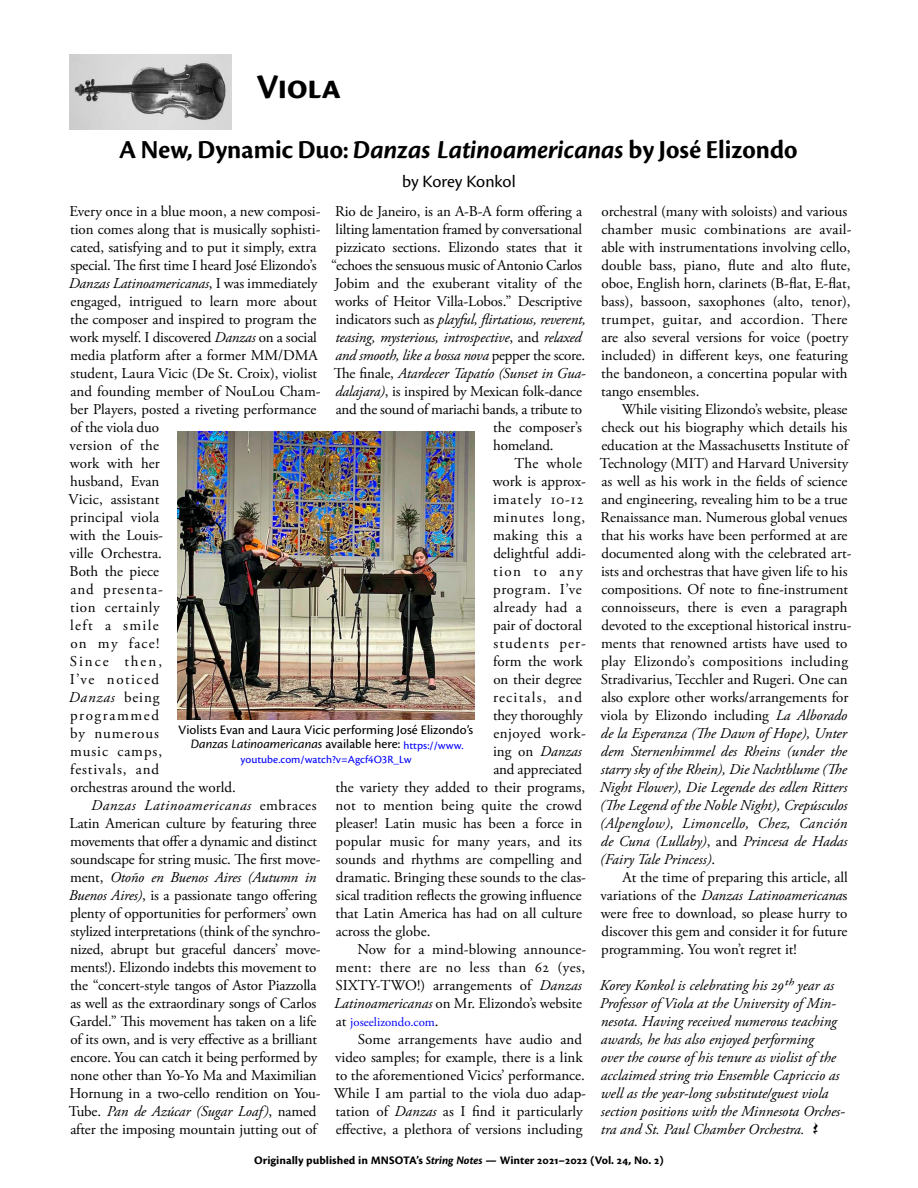
<style>
.page{position:relative;width:918px;height:1188px;background:#fff}
.page>*{position:absolute;margin:0;border:0;box-sizing:border-box;transform-origin:0 0}
.t1{font:36px "Cronos Pro Bold Disp";color:#000}
.t2{font:27px "Cronos Pro Bold Disp";color:#000}
.t3{font:18px "Cronos Pro";color:#000}
.t4{font:15px/18px "Adobe Garamond Pro";color:#000}
.t5{font:italic 15px/18px "Adobe Garamond Pro";color:#000}
.t6{font:15px "Adobe Garamond Pro";letter-spacing:-.02em;color:#000}
.t7{font:15px "Adobe Garamond Pro";letter-spacing:.03em;color:#000}
.t8{font:15px "Adobe Garamond Pro";letter-spacing:.065em;color:#000}
.t9{font:15px "Adobe Garamond Pro";letter-spacing:.05em;color:#000}
.t10{font:15px "Adobe Garamond Pro";letter-spacing:.045em;color:#000}
.t11{font:15px "Adobe Garamond Pro";letter-spacing:.075em;color:#000}
.t12{font:15px "Adobe Garamond Pro";letter-spacing:.085em;color:#000}
.t13{font:15px "Adobe Garamond Pro";letter-spacing:.035em;color:#000}
.t14{font:15px "Adobe Garamond Pro";letter-spacing:.02em;color:#000}
.t15{font:15px "Adobe Garamond Pro";letter-spacing:.095em;color:#000}
.t16{font:13.5px "Cronos Pro Capt";color:#000}
.t17{font:italic 13.5px "Cronos Pro";letter-spacing:-.005em;color:#000}
.t18{font:12.75px "Adobe Garamond Pro";color:#00f}
.t19{font:12px "Cronos Pro Bold Capt";color:#000}
.t20{font:11.55px "Cronos Pro Capt";color:#00f}
.s1{font-family:"Cronos Pro Bold Disp It"}
.s2{font-style:normal}
.s3{font-style:italic}
.s4{font-size:15px;color:#000}
.s5{font-family:"Metronome";font-style:normal}
.s6{font-family:"Cronos Pro Capt";font-style:normal}
.s7{font-family:"Cronos Pro Capt";font-style:normal;font-size:11.55px;color:#00f}
.s8{font-family:"Cronos Pro";font-weight:700;font-style:italic}
</style>
<div class="page">
<img style="left:70px;top:54px;width:162px;height:76px">
<img style="left:178px;top:432px;width:297px;height:288px">
<h1 class="t1" style="left:257px;top:66px;width:86px">Viola</h1>
<h2 class="t2" style="left:119px;top:134px;width:680px">A New, Dynamic Duo: <span class="s1">Danzas Latinoamericanas</span> by José Elizondo</h2>
<p class="t3" style="left:402px;top:171px;width:115px">by Korey Konkol</p>
<p class="t4" style="left:335px;top:203px;width:248px">Rio de Janeiro, is an A-B-A form offering a</p>
<p class="t4" style="left:336px;top:221px;width:248px">lilting lamentation framed by conversational</p>
<p class="t4" style="left:336px;top:239px;width:248px">pizzicato sections. Elizondo states that it</p>
<p class="t6" style="left:331px;top:256px;width:252px">“echoes the sensuous music of Antonio Carlos</p>
<p class="t4" style="left:335px;top:275px;width:249px">Jobim and the exuberant vitality of the</p>
<p class="t4" style="left:335px;top:293px;width:248px">works of Heitor Villa-Lobos.” Descriptive</p>
<p class="t5" style="left:336px;top:311px;width:252px"><span class="s2">indicators such as</span> playful, flirtatious, reverent,</p>
<p class="t5" style="left:335px;top:329px;width:248px">teasing, mysterious, introspective<span class="s2">, and</span> relaxed</p>
<p class="t5" style="left:335px;top:347px;width:251px">and smooth, like a bossa nova <span class="s2">pepper the score.</span></p>
<p class="t5" style="left:334px;top:365px;width:253px"><span class="s2">The finale,</span> Atardecer Tapatío (Sunset in Gua-</p>
<p class="t4" style="left:335px;top:383px;width:248px"><span class="s3">dalajara)</span>, is inspired by Mexican folk-dance</p>
<p class="t6" style="left:336px;top:400px;width:248px">and the sound of mariachi bands, a tribute to</p>
<p class="t4" style="left:493px;top:419px;width:90px">the composer’s</p>
<p class="t4" style="left:493px;top:437px;width:62px">homeland.</p>
<p class="t4" style="left:514px;top:455px;width:69px">The whole</p>
<p class="t4" style="left:493px;top:473px;width:95px">work is approx-</p>
<p class="t8" style="left:493px;top:490px;width:92px">imately 10-12</p>
<p class="t9" style="left:493px;top:508px;width:94px">minutes long,</p>
<p class="t14" style="left:493px;top:526px;width:91px">making this a</p>
<p class="t4" style="left:493px;top:545px;width:94px">delightful addi-</p>
<p class="t15" style="left:493px;top:562px;width:91px">tion to any</p>
<p class="t10" style="left:493px;top:580px;width:90px">program. I’ve</p>
<p class="t7" style="left:493px;top:598px;width:90px">already had a</p>
<p class="t4" style="left:493px;top:617px;width:91px">pair of doctoral</p>
<p class="t11" style="left:493px;top:634px;width:94px">students per-</p>
<p class="t4" style="left:493px;top:653px;width:91px">form the work</p>
<p class="t4" style="left:493px;top:671px;width:90px">on their degree</p>
<p class="t12" style="left:493px;top:688px;width:91px">recitals, and</p>
<p class="t4" style="left:493px;top:707px;width:91px">they thoroughly</p>
<p class="t13" style="left:493px;top:724px;width:94px">enjoyed work-</p>
<p class="t5" style="left:493px;top:743px;width:90px"><span class="s2">ing on</span> Danzas</p>
<p class="t4" style="left:493px;top:761px;width:90px">and appreciated</p>
<p class="t4" style="left:336px;top:779px;width:251px">the variety they added to their programs,</p>
<p class="t4" style="left:336px;top:797px;width:248px">not to mention being quite the crowd</p>
<p class="t4" style="left:336px;top:815px;width:248px">pleaser! Latin music has been a force in</p>
<p class="t4" style="left:336px;top:833px;width:248px">popular music for many years, and its</p>
<p class="t4" style="left:336px;top:851px;width:248px">sounds and rhythms are compelling and</p>
<p class="t4" style="left:336px;top:869px;width:252px">dramatic. Bringing these sounds to the clas-</p>
<p class="t4" style="left:336px;top:887px;width:247px">sical tradition reflects the growing influence</p>
<p class="t4" style="left:336px;top:905px;width:248px">that Latin America has had on all culture</p>
<p class="t4" style="left:336px;top:923px;width:96px">across the globe.</p>
<p class="t4" style="left:358px;top:941px;width:230px">Now for a mind-blowing announce-</p>
<p class="t7" style="left:336px;top:958px;width:251px">ment: there are no less than 62 (yes,</p>
<p class="t4" style="left:335px;top:977px;width:248px">SIXTY-TWO!) arrangements of <span class="s3">Danzas</span></p>
<p class="t4" style="left:334px;top:995px;width:249px"><span class="s3">Latinoamericanas</span> on Mr. Elizondo’s website</p>
<p class="t18" style="left:336px;top:1014px;width:104px"><span class="s4">at</span> joseelizondo.com<span class="s4">.</span></p>
<p class="t4" style="left:334px;top:1031px;width:254px;text-indent:24px">Some arrangements have audio and video samples; for example, there is a link to the aforementioned Vicics’ performance.<br>While I am partial to the viola duo adap&shy;tation of <span class="s3">Danzas</span> as I find it particularly effective, a plethora of versions including</p>
<p class="t4" style="left:69px;top:203px;width:254px">Every once in a blue moon, a new composi&shy;tion comes along that is musically sophisti&shy;cated, satisfying and to put it simply, extra special. The first time I heard José Elizondo’s<br><span class="s3">Danzas Latinoamericanas</span>, I was immediately engaged, intrigued to learn more about the composer and inspired to program the work myself. I discovered <span class="s3">Danzas</span> on a social media platform after a former MM/DMA student, Laura Vicic (De St. Croix), violist and founding member of NouLou Cham&shy;ber Players, posted a riveting performance of the viola duo<br>version of the<br>work with her<br>husband, Evan<br>Vicic, assistant<br>principal viola<br>with the Louis-<br>ville Orchestra.<br>Both the piece<br>and presenta-<br>tion certainly<br>left a smile<br>on my face!<br>Since then,<br>I’ve noticed<br><span class="s3">Danzas</span> being<br>programmed<br>by numerous<br>music camps,<br>festivals, and<br>orchestras around the world.</p>
<p class="t4" style="left:69px;top:797px;width:253px;text-indent:22px"><span class="s3">Danzas Latinoamericanas</span> embraces Latin American culture by featuring three movements that offer a dynamic and distinct soundscape for string music. The first move&shy;ment, <span class="s3">Otoño en Buenos Aires (Autumn in Buenos Aires)</span>, is a passionate tango offering plenty of opportunities for performers’ own stylized interpretations (think of the synchro&shy;nized, abrupt but graceful dancers’ move&shy;ments!). Elizondo indebts this movement to the “concert-style tangos of Astor Piazzolla as well as the extraordinary songs of Carlos Gardel.” This movement has taken on a life of its own, and is very effective as a brilliant encore. You can catch it being performed by none other than Yo-Yo Ma and Maximilian Hornung in a two-cello rendition on You-Tube. <span class="s3">Pan de Azúcar (Sugar Loaf)</span>, named after the imposing mountain jutting out of</p>
<p class="t4" style="left:601px;top:203px;width:252px">orchestral (many with soloists) and various chamber music combinations are avail&shy;able with instrumentations involving cello, double bass, piano, flute and alto flute, oboe, English horn, clarinets (B-flat, E-flat, bass), bassoon, saxophones (alto, tenor), trumpet, guitar, and accordion. There are also several versions for voice (poetry included) in different keys, one featuring the bandoneon, a concertina popular with tango ensembles.</p>
<p class="t4" style="left:600px;top:401px;width:253px;text-indent:22px">While visiting Elizondo’s website, please check out his biography which details his education at the Massachusetts Institute of Technology (MIT) and Harvard University as well as his work in the fields of science and engineering, revealing him to be a true Renaissance man. Numerous global venues that his works have been performed at are documented along with the celebrated art&shy;ists and orchestras that have given life to his compositions. Of note to fine-instrument connoisseurs, there is even a paragraph devoted to the exceptional historical instru&shy;ments that renowned artists have used to play Elizondo’s compositions including Stradivarius, Tecchler and Rugeri. One can also explore other works/arrangements for viola by Elizondo including <span class="s3">La Alborado de la Esperanza (The Dawn of Hope), Unter dem Sternenhimmel des Rheins (under the starry sky of the Rhein), Die Nachtblume (The Night Flower), Die Legende des edlen Ritters (The Legend of the Noble Night), Crepúsculos (Alpenglow), Limoncello, Chez, Canción de Cuna (Lullaby)</span>, and <span class="s3">Princesa de Hadas (Fairy Tale Princess)</span>.</p>
<p class="t4" style="left:601px;top:869px;width:249px;text-align:justify;text-indent:22px">At the time of preparing this article, all variations of the <span class="s3">Danzas Latinoamericana</span>s were free to download, so please hurry to discover this gem and consider it for future programming. You won’t regret it!</p>
<p class="t5" style="left:600px;top:977px;width:247px">Korey Konkol is celebrating his 29th year as Professor of Viola at the University of Min&shy;nesota. Having received numerous teaching awards, he has also enjoyed performing<br>over the course of his tenure as violist of the acclaimed string trio Ensemble Capriccio as well as the year-long substitute/guest viola section positions with the Minnesota Orches&shy;tra and St. Paul Chamber Orchestra. <span class="s5">Q</span></p>
<p class="t16" style="left:178px;top:722px;width:296px">Violists Evan and Laura Vicic performing José Elizondo’s</p>
<p class="t17" style="left:191px;top:737px;width:274px">Danzas Latinoamericanas <span class="s6">available here:</span> <span class="s7">https://www.</span></p>
<p class="t20" style="left:241px;top:753px;width:173px">youtube.com/watch?v=Agcf4O3R_Lw</p>
<p class="t19" style="left:254px;top:1154px;width:411px">Originally published in MNSOTA’s <span class="s8">String Notes</span> — Winter 2021–2022 (Vol. 24, No. 2)</p>
</div>
